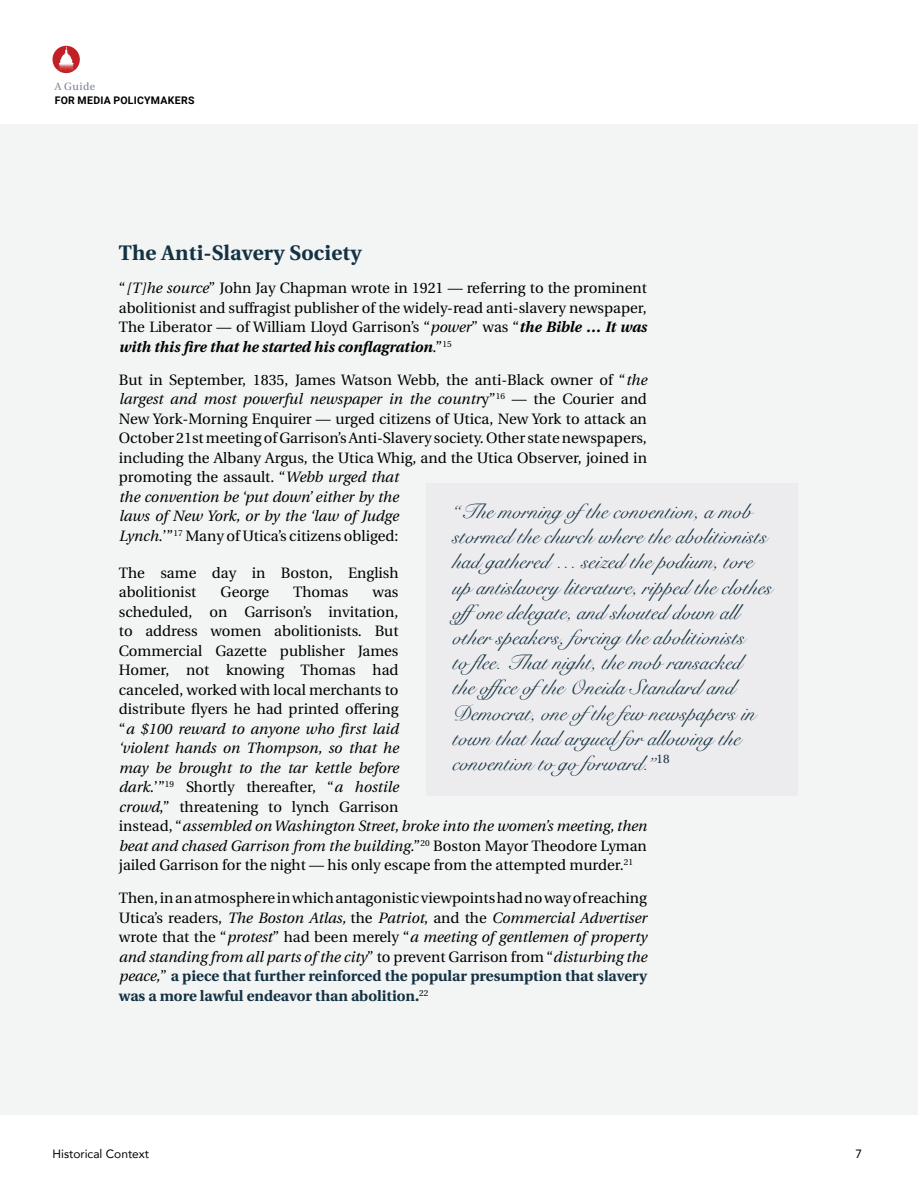
<style>
.page{position:relative;width:918px;height:1188px;background:#fff}
.page>*{position:absolute;margin:0;border:0;box-sizing:border-box;transform-origin:0 0}
.t1{font:21px/25.2px "Snell Roundhand";color:#133243}
.t2{font:700 21px "Heuristica";letter-spacing:.01em;color:#133243}
.t3{font:15px/19.5px "Heuristica";color:#000}
.t4{font:12px "Avenir";color:#000}
.t5{font:700 10.5px "Roboto";letter-spacing:.03em;color:#000}
.t6{font:10.5px "Heuristica";letter-spacing:.04em;color:#787e95}
.s1{font-style:italic}
.s2{font-weight:700;font-style:italic}
.s3{font-weight:700;color:#133243}
</style>
<div class="page">
<div style="left:0;top:124px;width:918px;height:991px;background:#f3f4f4"></div>
<svg style="left:52px;top:46px;width:28px;height:27px"></svg>
<svg style="left:59px;top:47px;width:15px;height:18px"></svg>
<img style="left:59px;top:64px;width:14px;height:5px">
<div style="left:426px;top:483px;width:372px;height:313px;background:#ecebed"></div>
<p class="t6" style="left:55px;top:78px;width:42px">A Guide</p>
<p class="t5" style="left:55px;top:92px;width:141px">FOR MEDIA POLICYMAKERS</p>
<h1 class="t2" style="left:119px;top:236px;width:244px">The Anti-Slavery Society</h1>
<p class="t3" style="left:119px;top:278px;width:530px;text-align:justify">“<span class="s1">[T]he source</span>” John Jay Chapman wrote in 1921 — referring to the prominent abolitionist and suffragist publisher of the widely-read anti-slavery newspaper, The Liberator — of William Lloyd Garrison’s “<span class="s1">power</span>” was “<span class="s2">the Bible … It was with this fire that he started his conflagration</span>.”<sup>15</sup></p>
<p class="t3" style="left:119px;top:370px;width:530px">But in September, 1835, James Watson Webb, the anti-Black owner of “<span class="s1">the largest and most powerful newspaper in the countr</span>y”<sup>16</sup> — the Courier and New York-Morning Enquirer — urged citizens of Utica, New York to attack an October 21st meeting of Garrison’s Anti-Slavery society. Other state newspapers, including the Albany Argus, the Utica Whig, and the Utica Observer, joined in promoting the assault. “<span class="s1">Webb urged that<br>the convention be ‘put down’ either by the<br>laws of New York, or by the ‘law of Judge<br>Lynch.</span>’”<sup>17</sup> Many of Utica’s citizens obliged:</p>
<p class="t3" style="left:119px;top:563px;width:281px">The same day in Boston, English abolitionist</p>
<p class="t1" style="left:453px;top:498px;width:321px">“The morning ofthe convention, a mob stormed the church where the abolitionists had gathered … seized the podium, tore up antislavery literature, ripped the clothes offone delegate, and shouted down all other speakers, forcing the abolitionists<br>to flee. That night, the mob ransacked<br>the office ofthe Oneida Standard and Democrat, one ofthe few newspapers in town that had argued for allowing the convention to go forward.”<sup>18</sup></p>
<p class="t3" style="left:221px;top:582px;width:50px">George</p>
<p class="t3" style="left:293px;top:582px;width:57px">Thomas</p>
<p class="t3" style="left:119px;top:582px;width:530px;text-indent:254px">was<br>scheduled, on Garrison’s invitation,<br>to address women abolitionists. But<br>Commercial Gazette publisher James<br>Homer, not knowing Thomas had<br>canceled, worked with local merchants to<br>distribute flyers he had printed offering<br>“<span class="s1">a $100 reward to anyone who first laid<br>‘violent hands on Thompson, so that he<br>may be brought to the tar kettle before<br>dark.</span>’”<sup>19</sup> Shortly thereafter, “<span class="s1">a hostile<br>crowd</span>,” threatening to lynch Garrison<br>instead, “<span class="s1">assembled on Washington Street, broke into the women’s meeting, then beat and chased Garrison from the building</span>.”<sup>20</sup> Boston Mayor Theodore Lyman jailed Garrison for the night — his only escape from the attempted murder.<sup>21</sup></p>
<p class="t3" style="left:119px;top:888px;width:530px;text-align:justify">Then, in an atmosphere in which antagonistic viewpoints had no way of reaching Utica’s readers, <span class="s1">The Boston Atlas,</span> the <span class="s1">Patriot</span>, and the <span class="s1">Commercial Advertiser </span>wrote that the “<span class="s1">protest</span>” had been merely “<span class="s1">a meeting of gentlemen of property and standing from all parts of the city</span>” to prevent Garrison from “<span class="s1">disturbing the peace,</span>” <span class="s3">a piece that further reinforced the popular presumption that slavery was a more lawful endeavor than abolition.</span><sup>22</sup></p>
<p class="t4" style="left:52px;top:1145px;width:98px">Historical Context</p>
<p class="t4" style="left:855px;top:1145px;width:8px">7</p>
</div>
